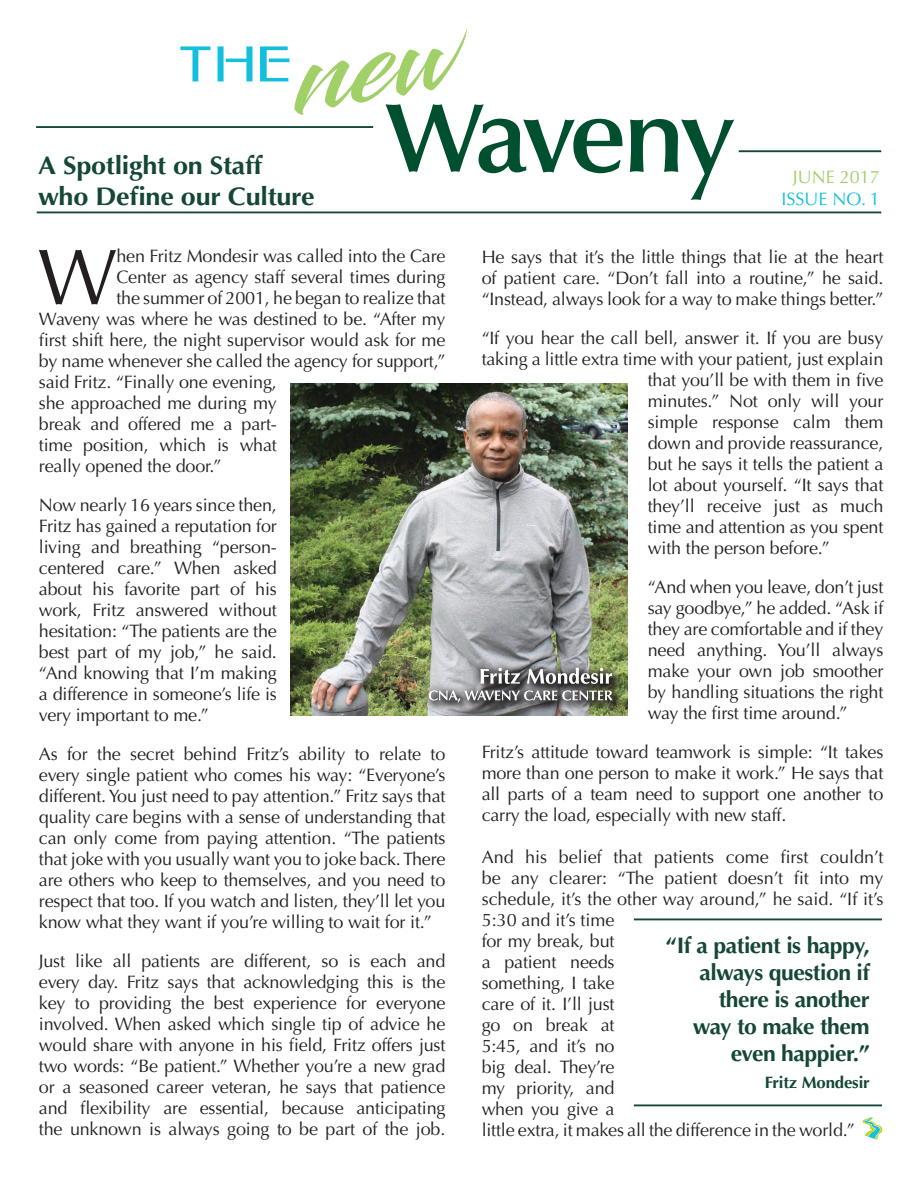
<style>
.page{position:relative;width:918px;height:1188px;background:#fff}
.page>*{position:absolute;margin:0;border:0;box-sizing:border-box;transform-origin:0 0}
.t1{font:79.35px "Optima";color:#231f20}
.t2{font:43.8px "Madison Avenue";color:#12c0dd;scale:1.26 1}
.t3{font:700 25.5px/30.8px "Optima";letter-spacing:-.01em;color:#144734;scale:1.06 1}
.t4{font:700 22.5px/27px "Optima";letter-spacing:-.02em;color:#144734;text-align:right}
.t5{font:18px/21px "Optima";letter-spacing:-.01em;color:#231f20;text-align:justify}
.t6{font:18px "Optima";color:#12c0dd}
.t7{font:18px "Optima";color:#a1cf68}
.t8{font:700 16.5px "Optima";letter-spacing:-.01em;color:#144734}
.s1{color:#fff}
</style>
<div class="page">
<svg style="left:630px;top:119px;width:104px;height:81px"></svg>
<hr style="left:36px;top:126px;width:337px;height:2px;background:#144734">
<hr style="left:739px;top:150px;width:142px;height:2px;background:#144734">
<hr style="left:37px;top:212px;width:844px;height:1px;background:#144734">
<img style="left:290px;top:383px;width:338px;height:332px">
<svg style="left:427px;top:666px;width:196px;height:47px"></svg>
<img style="left:420px;top:659px;width:201px;height:51px">
<svg style="left:429px;top:691px;width:184px;height:12px;background:#878686"></svg>
<svg style="left:481px;top:668px;width:131px;height:16px"></svg>
<hr style="left:634px;top:919px;width:248px;height:1px;background:#144734">
<hr style="left:634px;top:1104px;width:248px;height:2px;background:#144734">
<svg style="left:862px;top:1117px;width:21px;height:23px"></svg>
<svg style="left:283px;top:104px;width:340px;height:69px"></svg>
<p class="t2" style="left:180px;top:38px;width:90px">THE</p>
<p class="t3" style="left:38px;top:150px;width:262px">A Spotlight on Staff who Define our Culture</p>
<p class="t1" style="left:38px;top:231px;width:81px">W</p>
<p class="t5" style="left:116px;top:246px;width:331px">hen Fritz Mondesir was called into the Care</p>
<p class="t5" style="left:116px;top:267px;width:331px">Center as agency staff several times during</p>
<p class="t5" style="left:116px;top:288px;width:331px">the summer of 2001, he began to realize that</p>
<p class="t5" style="left:39px;top:309px;width:408px">Waveny was where he was destined to be. “After my</p>
<p class="t5" style="left:39px;top:330px;width:408px">first shift here, the night supervisor would ask for me</p>
<p class="t5" style="left:39px;top:351px;width:408px">by name whenever she called the agency for support,”</p>
<p class="t5" style="left:39px;top:372px;width:240px">said Fritz. “Finally one evening,</p>
<p class="t5" style="left:39px;top:393px;width:240px">she approached me during my</p>
<p class="t5" style="left:39px;top:414px;width:240px">break and offered me a part-</p>
<p class="t5" style="left:39px;top:435px;width:240px">time position, which is what</p>
<p class="t5" style="left:39px;top:456px;width:184px">really opened the door.”</p>
<p class="t5" style="left:39px;top:495px;width:240px">Now nearly 16 years since then, Fritz has gained a reputation for living and breathing “person&shy;centered care.” When asked about his favorite part of his work, Fritz answered without hesitation: “The patients are the best part of my job,” he said. “And knowing that I’m making a difference in someone’s life is very important to me.”</p>
<p class="t5" style="left:39px;top:744px;width:408px">As for the secret behind Fritz’s ability to relate to every single patient who comes his way: “Everyone’s different. You just need to pay attention.” Fritz says that quality care begins with a sense of understanding that can only come from paying attention. “The patients that joke with you usually want you to joke back. There are others who keep to themselves, and you need to respect that too. If you watch and listen, they’ll let you know what they want if you’re willing to wait for it.”</p>
<p class="t5" style="left:39px;top:951px;width:408px">Just like all patients are different, so is each and every day. Fritz says that acknowledging this is the key to providing the best experience for everyone involved. When asked which single tip of advice he would share with anyone in his field, Fritz offers just two words: “Be patient.” Whether you’re a new grad or a seasoned career veteran, he says that patience and flexibility are essential, because anticipating the unknown is always going to be part of the job.</p>
<p class="t7" style="left:793px;top:167px;width:89px">JUNE 2017</p>
<p class="t6" style="left:782px;top:188px;width:100px">ISSUE NO. 1</p>
<p class="t5" style="left:482px;top:247px;width:403px">He says that it’s the little things that lie at the heart of patient care. “Don’t fall into a routine,” he said. “Instead, always look for a way to make things better.”</p>
<p class="t5" style="left:482px;top:328px;width:403px">“If you hear the call bell, answer it. If you are busy</p>
<p class="t5" style="left:482px;top:349px;width:403px">taking a little extra time with your patient, just explain</p>
<p class="t5" style="left:648px;top:370px;width:237px">that you’ll be with them in five</p>
<p class="t5" style="left:648px;top:391px;width:237px">minutes.” Not only will your</p>
<p class="t5" style="left:648px;top:412px;width:237px">simple response calm them</p>
<p class="t5" style="left:648px;top:433px;width:237px">down and provide reassurance,</p>
<p class="t5" style="left:648px;top:454px;width:237px">but he says it tells the patient a</p>
<p class="t5" style="left:648px;top:475px;width:237px">lot about yourself. “It says that</p>
<p class="t5" style="left:648px;top:496px;width:237px">they’ll receive just as much</p>
<p class="t5" style="left:648px;top:517px;width:237px">time and attention as you spent</p>
<p class="t5" style="left:648px;top:538px;width:183px">with the person before.”</p>
<p class="t5" style="left:648px;top:577px;width:237px">“And when you leave, don’t just say goodbye,” he added. “Ask if they are comfortable and if they need anything. You’ll always make your own job smoother by handling situations the right way the first time around.”</p>
<p class="t5" style="left:482px;top:742px;width:403px">Fritz’s attitude toward teamwork is simple: “It takes more than one person to make it work.” He says that all parts of a team need to support one another to carry the load, especially with new staff.</p>
<p class="t5" style="left:482px;top:847px;width:403px;text-align:left">And his belief that patients come first couldn’t be any clearer: “The patient doesn’t fit into my schedule, it’s the other way around,” he said. “If it’s<br>5:30 and it’s time<br>for my break, but<br>a patient needs<br>something, I take<br>care of it. I’ll just<br>go on break at<br>5:45, and it’s no<br>big deal. They’re<br>my priority, and<br>when you give a<br>little extra, it makes all the difference in the world.”<span class="s1">j</span></p>
<p class="t4" style="left:666px;top:932px;width:206px">“If a patient is happy, always question if there is another<br>way to make them even happier.”</p>
<p class="t8" style="left:765px;top:1073px;width:106px">Fritz Mondesir</p>
</div>
